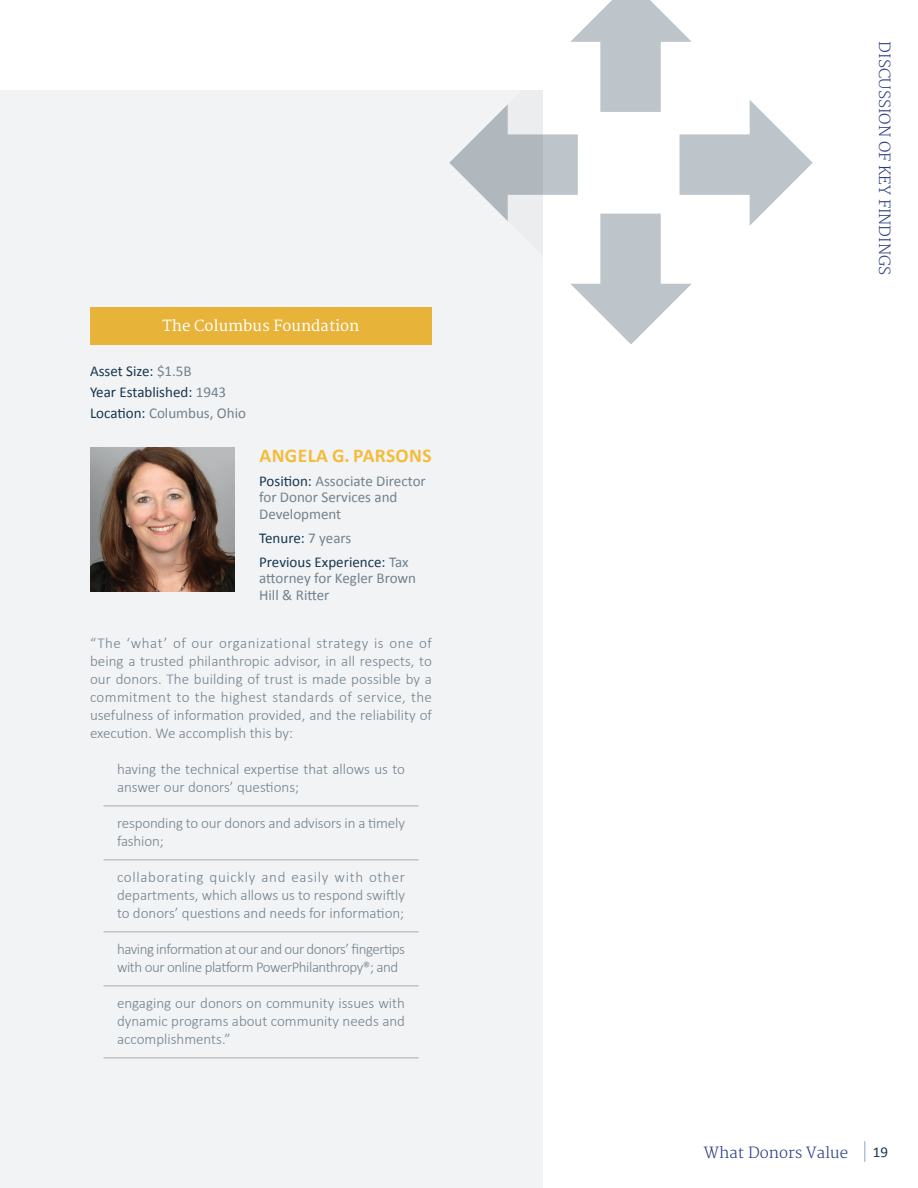
<style>
.page{position:relative;width:918px;height:1188px;background:#fff}
.page>*{position:absolute;margin:0;border:0;box-sizing:border-box;transform-origin:0 0}
.employee_name{font:700 19.5px "Calibri";letter-spacing:.02em;color:#f4bc3b}
.foundation_profiles{font:300 15px/18px "Calibri";letter-spacing:-.01em;color:#72828e}
.foundations_profiles{font:300 15px/18px "Calibri";color:#72828e;text-align:justify}
.foundation_person_st{font:15px/16.5px "Calibri";color:#72828e}
.foundation_profiles-2{font:300 15px/18px "Calibri";letter-spacing:-.03em;color:#72828e}
.foundation_person_st-2{font:15px "Calibri";color:#16364f}
.body_-_align_to_grid{font:300 15px "Merriweather";color:#2a3b83}
.foundation_name{font:15px "Merriweather";color:#fff}
.s1{color:#72828e}
.s2{color:#16364f}
</style>
<div class="page">
<hr style="left:864px;top:1141px;width:2px;height:21px;background:#b1c5d9">
<div style="left:0;top:90px;width:542px;height:1098px;background:#f2f3f4"></div>
<div style="left:90px;top:307px;width:342px;height:38px;background:#e7b338"></div>
<img style="left:90px;top:447px;width:145px;height:145px">
<hr style="left:104px;top:806px;width:314px;height:1px;background:#a8a9ad">
<hr style="left:104px;top:860px;width:314px;height:1px;background:#a8a9ad">
<hr style="left:104px;top:932px;width:314px;height:1px;background:#a8a9ad">
<hr style="left:104px;top:986px;width:314px;height:1px;background:#a8a9ad">
<hr style="left:104px;top:1058px;width:314px;height:1px;background:#a8a9ad">
<svg style="left:449px;top:0;width:364px;height:345px"></svg>
<p class="foundation_name" style="left:162px;top:317px;width:199px">The Columbus Foundation</p>
<p class="foundation_person_st-2" style="left:90px;top:361px;width:103px">Asset Size: <span class="s1">$1.5B</span></p>
<p class="foundation_person_st-2" style="left:90px;top:382px;width:138px">Year Established: <span class="s1">1943</span></p>
<p class="foundation_person_st" style="left:90px;top:405px;width:158px"><span class="s2">Location:</span> Columbus, Ohio</p>
<p class="employee_name" style="left:260px;top:443px;width:174px">ANGELA G. PARSONS</p>
<p class="foundation_person_st" style="left:259px;top:473px;width:168px"><span class="s2">Position:</span> Associate Director for Donor Services and<br>Development</p>
<p class="foundation_person_st-2" style="left:259px;top:528px;width:94px">Tenure: <span class="s1">7 years</span></p>
<p class="foundation_person_st" style="left:259px;top:554px;width:158px"><span class="s2">Previous Experience:</span> Tax attorney for Kegler Brown<br>Hill &amp; Ritter</p>
<p class="foundations_profiles" style="left:90px;top:633px;width:344px">“The ‘what’ of our organizational strategy is one of being a trusted philanthropic advisor, in all respects, to our donors. The building of trust is made possible by a commitment to the highest standards of service, the usefulness of information provided, and the reliability of execution. We accomplish this by:</p>
<p class="foundation_profiles" style="left:117px;top:759px;width:289px">having the technical expertise that allows us to answer our donors’ questions;</p>
<p class="foundation_profiles" style="left:117px;top:813px;width:290px">responding to our donors and advisors in a timely fashion;</p>
<p class="foundation_profiles" style="left:117px;top:867px;width:290px;text-align:justify">collaborating quickly and easily with other departments, which allows us to respond swiftly to donors’ questions and needs for information;</p>
<p class="foundation_profiles-2" style="left:117px;top:939px;width:290px">having information at our and our donors’ fingertips with our online platform PowerPhilanthropy®; and</p>
<p class="foundation_profiles" style="left:117px;top:993px;width:290px;text-align:justify">engaging our donors on community issues with dynamic programs about community needs and accomplishments.”</p>
<p class="body_-_align_to_grid" style="left:893px;top:41px;width:235px;rotate:90deg">DISCUSSION OF KEY FINDINGS</p>
<p class="body_-_align_to_grid" style="left:704px;top:1144px;width:146px">What Donors Value</p>
<p class="foundation_person_st-2" style="left:873px;top:1142px;width:17px">19</p>
</div>
